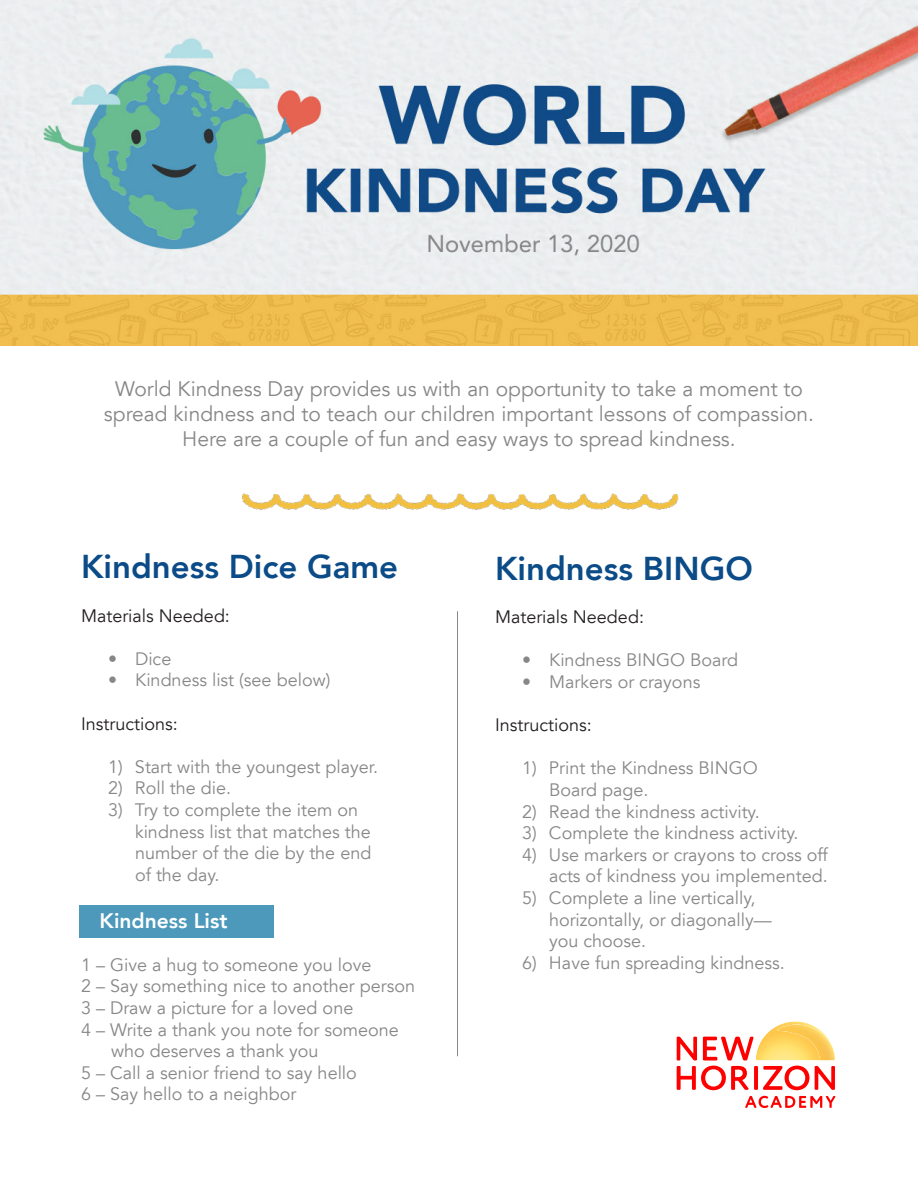
<style>
.page{position:relative;width:918px;height:1188px;background:#fff}
.page>*{position:absolute;margin:0;border:0;box-sizing:border-box;transform-origin:0 0}
.t1{font:800 33px "Avenir LT";color:#0b4b87}
.t2{font:21px/25.2px "Avenir LT";color:#888787;text-align:center}
.t3{font:800 21px "Avenir LT";color:#fff}
.t4{font:18px/21.6px "Avenir LT";color:#888787}
.t5{font:18px "Avenir LT";color:#231f20}
</style>
<div class="page">
<img style="left:0;top:0;width:918px;height:346px">
<div style="left:79px;top:905px;width:195px;height:33px;background:#4c99bb"></div>
<img style="left:242px;top:493px;width:437px;height:17px">
<svg style="left:677px;top:1021px;width:158px;height:69px"></svg>
<svg style="left:745px;top:1096px;width:90px;height:12px"></svg>
<hr style="left:457px;top:611px;width:1px;height:445px;background:#888787">
<p class="t2" style="left:104px;top:378px;width:712px">World Kindness Day provides us with an opportunity to take a moment to spread kindness and to teach our children important lessons of compassion.<br>Here are a couple of fun and easy ways to spread kindness.</p>
<h1 class="t1" style="left:81px;top:548px;width:319px">Kindness Dice Game</h1>
<p class="t5" style="left:81px;top:608px;width:151px">Materials Needed:</p>
<p class="t4" style="left:108px;top:650px;width:65px">• Dice</p>
<p class="t4" style="left:108px;top:671px;width:224px">• Kindness list (see below)</p>
<p class="t5" style="left:81px;top:716px;width:98px">Instructions:</p>
<p class="t4" style="left:108px;top:758px;width:272px">1) Start with the youngest player.</p>
<p class="t4" style="left:108px;top:779px;width:125px">2) Roll the die.</p>
<p class="t4" style="left:135px;top:801px;width:238px;text-indent:-27px">3) Try to complete the item on kindness list that matches the number of the die by the end of the day.</p>
<p class="t3" style="left:100px;top:908px;width:129px">Kindness List</p>
<p class="t4" style="left:81px;top:956px;width:292px">1 – Give a hug to someone you love</p>
<p class="t4" style="left:81px;top:977px;width:336px">2 – Say something nice to another person</p>
<p class="t4" style="left:81px;top:999px;width:274px">3 – Draw a picture for a loved one</p>
<p class="t4" style="left:81px;top:1021px;width:319px">4 – Write a thank you note for someone</p>
<p class="t4" style="left:111px;top:1042px;width:209px">who deserves a thank you</p>
<p class="t4" style="left:81px;top:1064px;width:277px">5 – Call a senior friend to say hello</p>
<p class="t4" style="left:81px;top:1085px;width:217px">6 – Say hello to a neighbor</p>
<h1 class="t1" style="left:495px;top:549px;width:259px">Kindness BINGO</h1>
<p class="t5" style="left:495px;top:609px;width:151px">Materials Needed:</p>
<p class="t4" style="left:522px;top:651px;width:218px">• Kindness BINGO Board</p>
<p class="t4" style="left:522px;top:673px;width:180px">• Markers or crayons</p>
<p class="t5" style="left:495px;top:717px;width:98px">Instructions:</p>
<p class="t4" style="left:549px;top:759px;width:210px;text-indent:-27px">1) Print the Kindness BINGO<br>Board page.</p>
<p class="t4" style="left:522px;top:803px;width:239px">2) Read the kindness activity.</p>
<p class="t4" style="left:522px;top:824px;width:278px">3) Complete the kindness activity.</p>
<p class="t4" style="left:522px;top:846px;width:307px;text-align:right">4) Use markers or crayons to cross off acts of kindness you implemented.</p>
<p class="t4" style="left:549px;top:889px;width:224px;text-indent:-27px">5) Complete a line vertically, horizontally, or diagonally— you choose.</p>
<p class="t4" style="left:522px;top:954px;width:264px">6) Have fun spreading kindness.</p>
</div>
